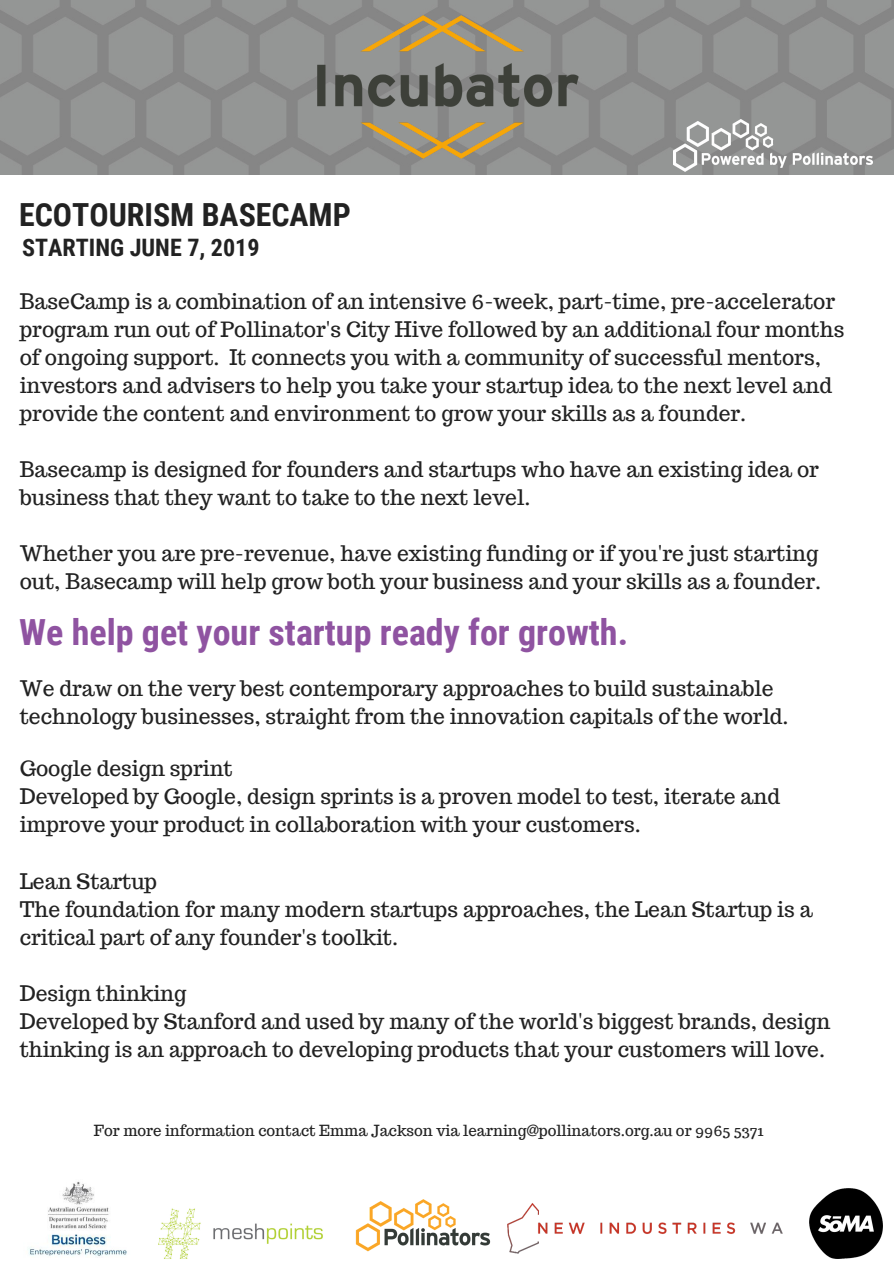
<style>
.page{position:relative;width:894px;height:1264px;background:#fff}
.page>*{position:absolute;margin:0;border:0;box-sizing:border-box;transform-origin:0 0}
.t1{font:700 36px "Roboto Condensed";color:#8f53a1}
.t2{font:700 31.8px "Roboto Condensed";color:#222}
.t3{font:700 24px "Roboto Condensed";color:#222}
.t4{font:21px/28px "Trocchi";color:#222}
.t5{font:15px "Trocchi";color:#222}
</style>
<div class="page">
<img style="left:355px;top:1199px;width:136px;height:53px">
<img style="left:158px;top:1208px;width:165px;height:51px">
<img style="left:28px;top:1181px;width:99px;height:76px">
<img style="left:809px;top:1188px;width:73px;height:70px">
<img style="left:507px;top:1203px;width:276px;height:50px">
<img style="left:0;top:0;width:893px;height:175px">
<img style="left:673px;top:119px;width:199px;height:52px">
<img style="left:311px;top:16px;width:268px;height:143px">
<h2 class="t2" style="left:19px;top:197px;width:333px">ECOTOURISM BASECAMP</h2>
<p class="t3" style="left:22px;top:233px;width:239px">STARTING JUNE 7, 2019</p>
<p class="t4" style="left:20px;top:287px;width:825px">BaseCamp is a combination of an intensive 6-week, part-time, pre-accelerator program run out of Pollinator's City Hive followed by an additional four months of ongoing support. It connects you with a community of successful mentors, investors and advisers to help you take your startup idea to the next level and provide the content and environment to grow your skills as a founder.</p>
<p class="t4" style="left:20px;top:455px;width:800px">Basecamp is designed for founders and startups who have an existing idea or business that they want to take to the next level.</p>
<p class="t4" style="left:20px;top:539px;width:802px">Whether you are pre-revenue, have existing funding or if you're just starting out, Basecamp will help grow both your business and your skills as a founder.</p>
<h1 class="t1" style="left:19px;top:611px;width:610px">We help get your startup ready for growth.</h1>
<p class="t4" style="left:20px;top:674px;width:770px">We draw on the very best contemporary approaches to build sustainable technology businesses, straight from the innovation capitals of the world.</p>
<p class="t4" style="left:20px;top:754px;width:761px">Google design sprint<br>Developed by Google, design sprints is a proven model to test, iterate and improve your product in collaboration with your customers.</p>
<p class="t4" style="left:20px;top:866px;width:794px">Lean Startup<br>The foundation for many modern startups approaches, the Lean Startup is a critical part of any founder's toolkit.</p>
<p class="t4" style="left:20px;top:979px;width:811px">Design thinking<br>Developed by Stanford and used by many of the world's biggest brands, design thinking is an approach to developing products that your customers will love.</p>
<p class="t5" style="left:94px;top:1120px;width:671px">For more information contact Emma Jackson via learning@pollinators.org.au or 9965 5371</p>
</div>
